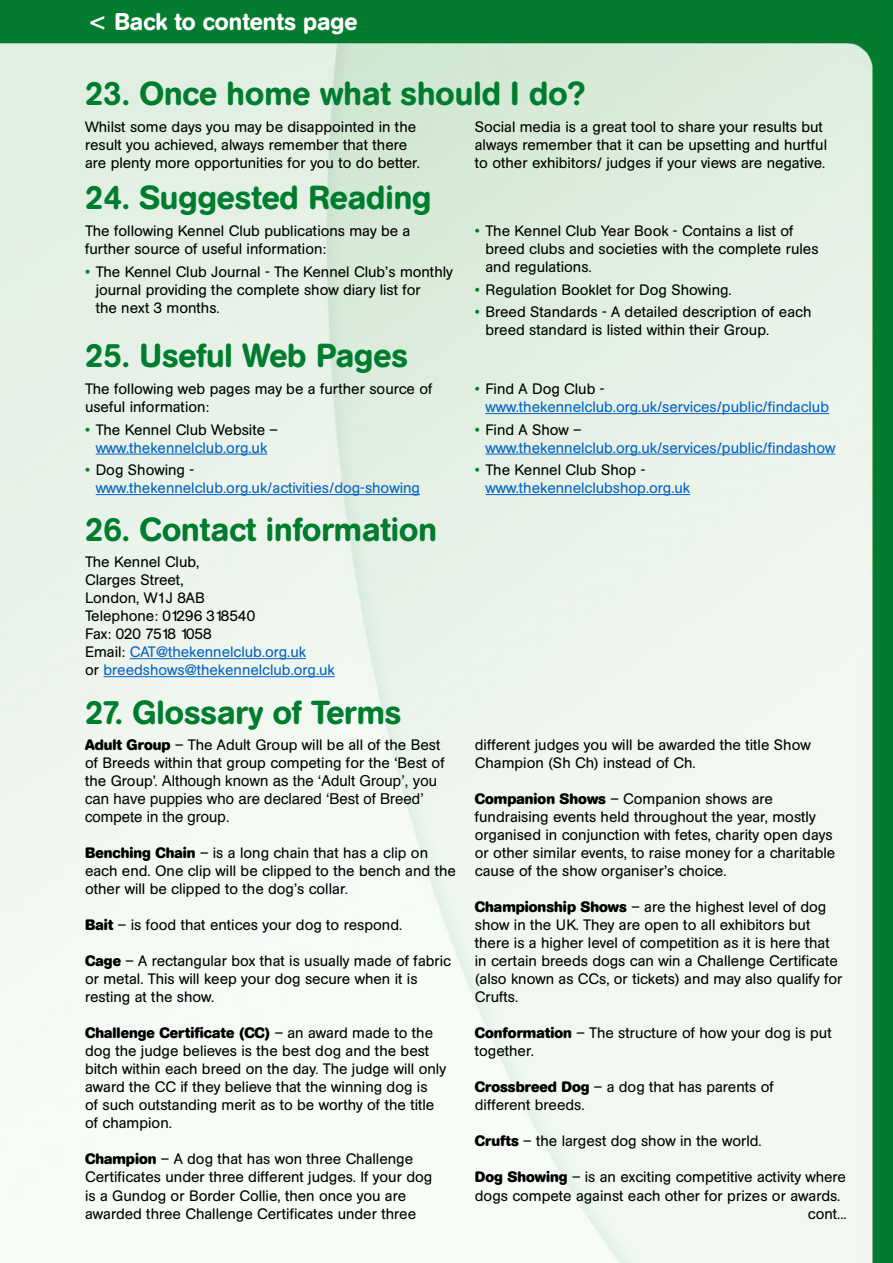
<style>
.page{position:relative;width:893px;height:1263px;background:#fff}
.page>*{position:absolute;margin:0;border:0;box-sizing:border-box;transform-origin:0 0}
.t1{font:500 33px "AG Book Rounded";color:#007c2f}
.t2{font:500 24px "AG Book Rounded";color:#fff}
.t3{font:15px/18px "AG Book Rounded";color:#000}
.t4{font:15px "AG Book Rounded";color:#0563c1}
.t5{font:15px/18px "Helvetica";color:#000}
.s1{font-family:"Swiss 721 BT Bold Rounded";font-weight:400}
.s2{color:#007c2f}
.s3{color:#0563c1}
.s4{font-family:"VAG Rounded Std";font-weight:300;color:#0563c1}
.s5{font-weight:700}
.s6{font-family:"AG Book Rounded"}
</style>
<div class="page">
<img style="left:0;top:0;width:893px;height:1263px">
<hr style="left:130px;top:658px;width:176px;height:1px;background:#0563c1">
<hr style="left:103px;top:676px;width:232px;height:1px;background:#0563c1">
<hr style="left:96px;top:454px;width:171px;height:1px;background:#0563c1">
<hr style="left:96px;top:494px;width:324px;height:1px;background:#0563c1">
<hr style="left:485px;top:413px;width:344px;height:1px;background:#0563c1">
<hr style="left:485px;top:454px;width:350px;height:1px;background:#0563c1">
<hr style="left:485px;top:494px;width:205px;height:1px;background:#0563c1">
<h2 class="t2" style="left:88px;top:8px;width:272px"><span class="s1">&lt;</span> Back to contents page</h2>
<h1 class="t1" style="left:85px;top:75px;width:502px">23. Once home what should I do?</h1>
<p class="t3" style="left:85px;top:117px;width:336px">Whilst some days you may be disappointed in the result you achieved, always remember that there are plenty more opportunities for you to do better.</p>
<p class="t3" style="left:475px;top:117px;width:354px">Social media is a great tool to share your results but always remember that it can be upsetting and hurtful to other exhibitors/ judges if your views are negative.</p>
<h1 class="t1" style="left:85px;top:178px;width:348px">24. Suggested Reading</h1>
<p class="t3" style="left:85px;top:222px;width:327px">The following Kennel Club publications may be a further source of useful information:</p>
<p class="t3" style="left:96px;top:263px;width:359px;text-indent:-11px"><span class="s2">•</span> The Kennel Club Journal - The Kennel Club’s monthly journal providing the complete show diary list for<br>the next 3 months.</p>
<h1 class="t1" style="left:85px;top:337px;width:324px">25. Useful Web Pages</h1>
<p class="t3" style="left:85px;top:380px;width:349px">The following web pages may be a further source of useful information:</p>
<p class="t3" style="left:85px;top:420px;width:194px"><span class="s2">•</span> The Kennel Club Website –</p>
<p class="t3" style="left:85px;top:461px;width:111px"><span class="s2">•</span> Dog Showing -</p>
<p class="t4" style="left:96px;top:439px;width:173px">www.thekennelclub.org.uk</p>
<p class="t4" style="left:96px;top:479px;width:326px">www.thekennelclub.org.uk/activities/dog-showing</p>
<h1 class="t1" style="left:85px;top:510px;width:353px">26. Contact information</h1>
<p class="t3" style="left:85px;top:553px;width:251px">The Kennel Club,<br>Clarges Street,<br>London, W1J 8AB<br>Telephone: 01296 318540<br>Fax: 020 7518 1058<br>Email: <span class="s3">CAT</span><span class="s4">@</span><span class="s3">thekennelclub.org.uk<br></span>or <span class="s3">breedshows</span><span class="s4">@</span><span class="s3">thekennelclub.org.uk</span></p>
<h1 class="t1" style="left:85px;top:693px;width:318px">27. Glossary of Terms</h1>
<p class="t3" style="left:85px;top:736px;width:361px"><span class="s5">Adult Group</span> – The Adult Group will be all of the Best of Breeds within that group competing for the ‘Best of</p>
<p class="t5" style="left:85px;top:773px;width:354px"><span class="s6">the Group’.</span> Although known as the ‘Adult Group’, you can have puppies who are declared ‘Best of Breed’ compete in the group.</p>
<p class="t3" style="left:85px;top:844px;width:372px"><span class="s5">Benching Chain</span> – is a long chain that has a clip on each end. One clip will be clipped to the bench and the other will be clipped to the dog’s collar.</p>
<p class="t3" style="left:85px;top:916px;width:319px"><span class="s5">Bait</span> – is food that entices your dog to respond.</p>
<p class="t3" style="left:85px;top:952px;width:368px"><span class="s5">Cage</span> – A rectangular box that is usually made of fabric or metal. This will keep your dog secure when it is resting at the show.</p>
<p class="t3" style="left:85px;top:1024px;width:362px"><span class="s5">Challenge Certificate (CC)</span> – an award made to the dog the judge believes is the best dog and the best bitch within each breed on the day. The judge will only award the CC if they believe that the winning dog is<br>of such outstanding merit as to be worthy of the title of champion.</p>
<p class="t3" style="left:85px;top:1150px;width:349px"><span class="s5">Champion</span> – A dog that has won three Challenge Certificates under three different judges. If your dog is a Gundog or Border Collie, then once you are awarded three Challenge Certificates under three</p>
<p class="t3" style="left:485px;top:222px;width:335px;text-indent:-11px"><span class="s2">•</span> The Kennel Club Year Book - Contains a list of breed clubs and societies with the complete rules and regulations.</p>
<p class="t3" style="left:475px;top:281px;width:258px"><span class="s2">•</span> Regulation Booklet for Dog Showing.</p>
<p class="t3" style="left:485px;top:303px;width:327px;text-indent:-11px"><span class="s2">•</span> Breed Standards - A detailed description of each breed standard is listed within their Group.</p>
<p class="t3" style="left:475px;top:380px;width:131px"><span class="s2">•</span> Find A Dog Club -</p>
<p class="t3" style="left:475px;top:420px;width:108px"><span class="s2">•</span> Find A Show –</p>
<p class="t3" style="left:475px;top:461px;width:172px"><span class="s2">•</span> The Kennel Club Shop -</p>
<p class="t4" style="left:485px;top:398px;width:345px">www.thekennelclub.org.uk/services/public/findaclub</p>
<p class="t4" style="left:485px;top:439px;width:351px">www.thekennelclub.org.uk/services/public/findashow</p>
<p class="t4" style="left:485px;top:479px;width:206px">www.thekennelclubshop.org.uk</p>
<p class="t3" style="left:475px;top:736px;width:337px">different judges you will be awarded the title Show<br>Champion (Sh Ch) instead of Ch.</p>
<p class="t3" style="left:475px;top:790px;width:362px"><span class="s5">Companion Shows</span> – Companion shows are fundraising events held throughout the year, mostly organised in conjunction with fetes, charity open days or other similar events, to raise money for a charitable cause of the show organiser’s choice.</p>
<p class="t3" style="left:475px;top:898px;width:369px"><span class="s5">Championship Shows</span> – are the highest level of dog show in the UK. They are open to all exhibitors but there is a higher level of competition as it is here that in certain breeds dogs can win a Challenge Certificate (also known as CCs, or tickets) and may also qualify for Crufts.</p>
<p class="t3" style="left:475px;top:1024px;width:358px"><span class="s5">Conformation</span> – The structure of how your dog is put together.</p>
<p class="t3" style="left:475px;top:1078px;width:301px"><span class="s5">Crossbreed Dog</span> – a dog that has parents of different breeds.</p>
<p class="t3" style="left:475px;top:1132px;width:288px"><span class="s5">Crufts</span> – the largest dog show in the world.</p>
<p class="t3" style="left:475px;top:1168px;width:373px"><span class="s5">Dog Showing</span> – is an exciting competitive activity where</p>
<p class="t3" style="left:475px;top:1186px;width:367px">dogs compete against each other for prizes or awards.</p>
<p class="t3" style="left:808px;top:1204px;width:40px">cont...</p>
</div>
